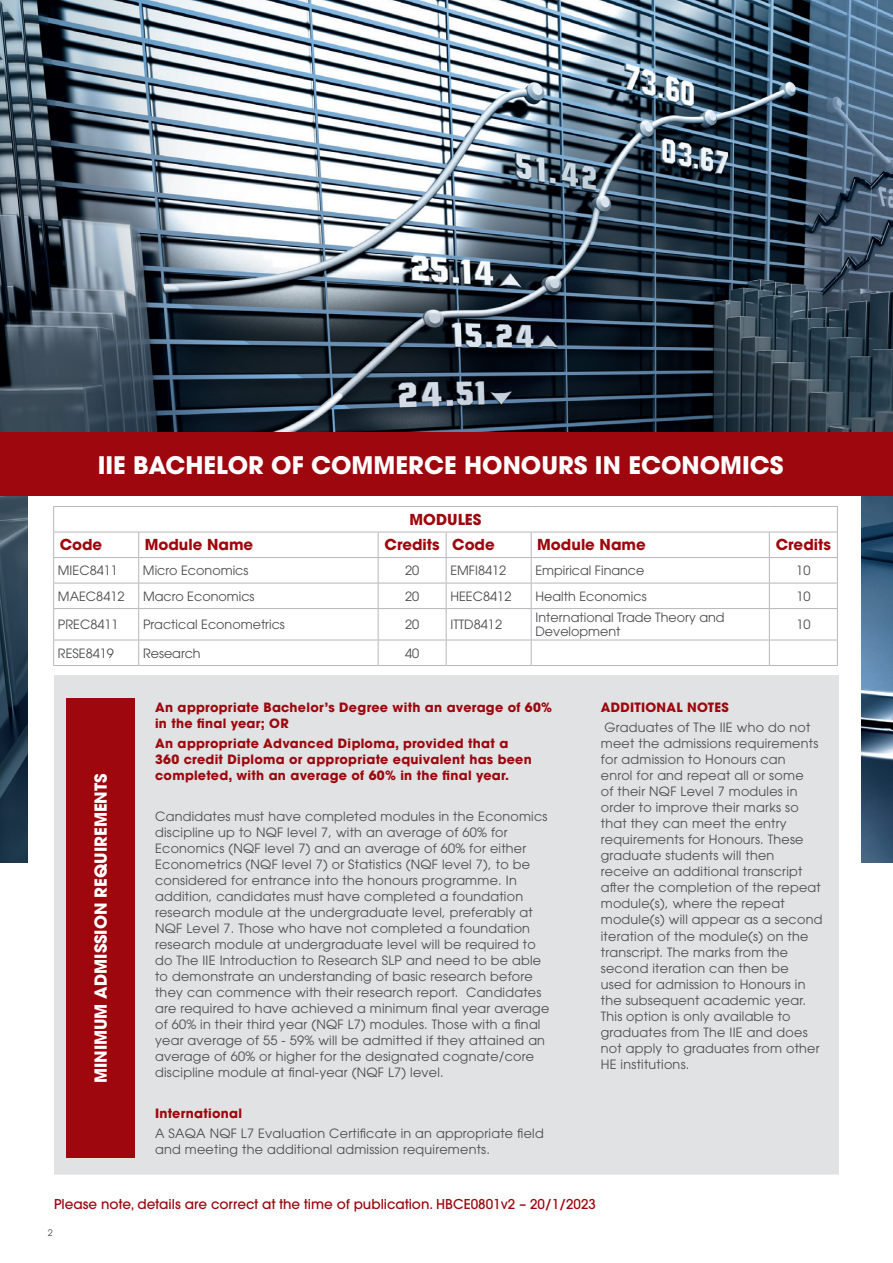
<style>
.page{position:relative;width:893px;height:1263px;background:#fff}
.page>*{position:absolute;margin:0;border:0;box-sizing:border-box;transform-origin:0 0}
.t1{font:700 24px "ITC Avant Garde Pro";color:#fff}
.t2{font:700 16.5px "ITC Avant Garde Pro";color:#fff}
.t3{font:700 15px "ITC Avant Garde Pro";color:#9d070d}
.t4{font:500 13.5px "ITC Avant Garde Pro";color:#9d070d}
.t5{font:12.75px/16px "ITC Avant Garde Pro";letter-spacing:.02em;color:#4b4c4d}
.t6{font:700 12.75px/16px "ITC Avant Garde Pro";letter-spacing:.02em;color:#9d070d}
.t7{font:12.75px/13.5px "ITC Avant Garde Pro";color:#4b4c4d}
.t8{font:9px "ITC Avant Garde Pro";color:#4b4c4d}
</style>
<div class="page">
<img style="left:0;top:0;width:893px;height:862px">
<div style="left:28px;top:495px;width:833px;height:618px;background:#fff"></div>
<div style="left:54px;top:675px;width:785px;height:500px;background:#e1e2e4"></div>
<div style="left:0;top:432px;width:893px;height:63px;background:#9d070d"></div>
<div style="left:66px;top:699px;width:69px;height:459px;background:#9d070d"></div>
<hr style="left:53px;top:506px;width:86px;height:1px;background:#b6b7bb">
<hr style="left:139px;top:506px;width:239px;height:1px;background:#b6b7bb">
<hr style="left:378px;top:506px;width:68px;height:1px;background:#b6b7bb">
<hr style="left:446px;top:506px;width:85px;height:1px;background:#b6b7bb">
<hr style="left:531px;top:506px;width:238px;height:1px;background:#b6b7bb">
<hr style="left:769px;top:506px;width:69px;height:1px;background:#b6b7bb">
<svg style="left:53px;top:507px;width:785px;height:101px"></svg>
<hr style="left:53px;top:608px;width:86px;height:1px;background:#b6b7bb">
<hr style="left:53px;top:609px;width:1px;height:31px;background:#b6b7bb">
<hr style="left:139px;top:608px;width:239px;height:1px;background:#b6b7bb">
<hr style="left:138px;top:609px;width:1px;height:31px;background:#b6b7bb">
<hr style="left:378px;top:608px;width:68px;height:1px;background:#b6b7bb">
<hr style="left:378px;top:609px;width:1px;height:31px;background:#b6b7bb">
<hr style="left:446px;top:608px;width:85px;height:1px;background:#b6b7bb">
<hr style="left:446px;top:609px;width:1px;height:31px;background:#b6b7bb">
<hr style="left:531px;top:608px;width:238px;height:1px;background:#b6b7bb">
<hr style="left:531px;top:609px;width:1px;height:31px;background:#b6b7bb">
<hr style="left:769px;top:608px;width:69px;height:1px;background:#b6b7bb">
<hr style="left:769px;top:609px;width:1px;height:31px;background:#b6b7bb">
<hr style="left:837px;top:609px;width:1px;height:31px;background:#b6b7bb">
<hr style="left:53px;top:640px;width:86px;height:1px;background:#b6b7bb">
<svg style="left:53px;top:640px;width:1px;height:25px"></svg>
<hr style="left:139px;top:640px;width:239px;height:1px;background:#b6b7bb">
<svg style="left:138px;top:640px;width:1px;height:25px"></svg>
<hr style="left:378px;top:640px;width:68px;height:1px;background:#b6b7bb">
<svg style="left:378px;top:640px;width:1px;height:25px"></svg>
<hr style="left:446px;top:640px;width:85px;height:1px;background:#b6b7bb">
<svg style="left:446px;top:640px;width:1px;height:25px"></svg>
<hr style="left:531px;top:640px;width:238px;height:1px;background:#b6b7bb">
<svg style="left:531px;top:640px;width:1px;height:25px"></svg>
<hr style="left:769px;top:640px;width:69px;height:1px;background:#b6b7bb">
<svg style="left:769px;top:640px;width:1px;height:25px"></svg>
<svg style="left:837px;top:640px;width:1px;height:25px"></svg>
<hr style="left:53px;top:665px;width:86px;height:1px;background:#b6b7bb">
<hr style="left:139px;top:665px;width:239px;height:1px;background:#b6b7bb">
<hr style="left:378px;top:665px;width:68px;height:1px;background:#b6b7bb">
<hr style="left:446px;top:665px;width:85px;height:1px;background:#b6b7bb">
<hr style="left:531px;top:665px;width:238px;height:1px;background:#b6b7bb">
<hr style="left:769px;top:665px;width:69px;height:1px;background:#b6b7bb">
<h1 class="t1" style="left:98px;top:449px;width:687px">IIE BACHELOR OF COMMERCE HONOURS IN ECONOMICS</h1>
<p class="t3" style="left:410px;top:509px;width:73px">MODULES</p>
<p class="t3" style="left:60px;top:535px;width:44px">Code</p>
<p class="t3" style="left:145px;top:535px;width:110px">Module Name</p>
<p class="t3" style="left:385px;top:535px;width:112px">Credits Code</p>
<p class="t3" style="left:537px;top:535px;width:110px">Module Name</p>
<p class="t3" style="left:776px;top:535px;width:57px">Credits</p>
<p class="t7" style="left:58px;top:563px;width:62px">MIEC8411</p>
<p class="t7" style="left:143px;top:563px;width:107px">Micro Economics</p>
<p class="t5" style="left:405px;top:562px;width:16px">20</p>
<p class="t7" style="left:450px;top:563px;width:57px">EMFI8412</p>
<p class="t7" style="left:535px;top:563px;width:110px">Empirical Finance</p>
<p class="t5" style="left:796px;top:562px;width:16px">10</p>
<p class="t7" style="left:58px;top:589px;width:68px">MAEC8412</p>
<p class="t7" style="left:143px;top:589px;width:113px">Macro Economics</p>
<p class="t5" style="left:405px;top:588px;width:16px">20</p>
<p class="t7" style="left:450px;top:589px;width:62px">HEEC8412</p>
<p class="t7" style="left:535px;top:589px;width:113px">Health Economics</p>
<p class="t5" style="left:796px;top:588px;width:16px">10</p>
<p class="t7" style="left:58px;top:617px;width:62px">PREC8411</p>
<p class="t7" style="left:143px;top:617px;width:143px">Practical Econometrics</p>
<p class="t5" style="left:405px;top:616px;width:16px">20</p>
<p class="t7" style="left:450px;top:617px;width:53px">ITTD8412</p>
<p class="t7" style="left:535px;top:611px;width:191px">International Trade Theory and<br>Development</p>
<p class="t5" style="left:796px;top:616px;width:16px">10</p>
<p class="t7" style="left:58px;top:646px;width:58px">RESE8419</p>
<p class="t7" style="left:143px;top:646px;width:59px">Research</p>
<p class="t5" style="left:405px;top:645px;width:16px">40</p>
<p class="t2" style="left:90px;top:1083px;width:311px;rotate:-90deg">MINIMUM ADMISSION REQUIREMENTS</p>
<p class="t6" style="left:155px;top:699px;width:399px">An appropriate Bachelor’s Degree with an average of 60% in the final year; OR</p>
<p class="t6" style="left:155px;top:735px;width:378px">An appropriate Advanced Diploma, provided that a<br>360 credit Diploma or appropriate equivalent has been completed, with an average of 60% in the final year.</p>
<p class="t5" style="left:155px;top:808px;width:396px">Candidates must have completed modules in the Economics discipline up to NQF level 7, with an average of 60% for Economics (NQF level 7) and an average of 60% for either Econometrics (NQF level 7) or Statistics (NQF level 7), to be considered for entrance into the honours programme. In addition, candidates must have completed a foundation research module at the undergraduate level, preferably at NQF Level 7. Those who have not completed a foundation research module at undergraduate level will be required to do The IIE Introduction to Research SLP and need to be able to demonstrate an understanding of basic research before they can commence with their research report. Candidates are required to have achieved a minimum final year average of 60% in their third year (NQF L7) modules. Those with a final year average of 55 - 59% will be admitted if they attained an average of 60% or higher for the designated cognate/core discipline module at final-year (NQF L7) level.</p>
<p class="t6" style="left:155px;top:1105px;width:89px">International</p>
<p class="t5" style="left:155px;top:1125px;width:390px">A SAQA NQF L7 Evaluation Certificate in an appropriate field and meeting the additional admission requirements.</p>
<p class="t6" style="left:601px;top:699px;width:130px">ADDITIONAL NOTES</p>
<p class="t5" style="left:601px;top:719px;width:223px">Graduates of The IIE who do not meet the admissions requirements for admission to Honours can<br>enrol for and repeat all or some<br>of their NQF Level 7 modules in order to improve their marks so that they can meet the entry requirements for Honours. These graduate students will then receive an additional transcript after the completion of the repeat module(s), where the repeat module(s) will appear as a second iteration of the module(s) on the transcript. The marks from the second iteration can then be<br>used for admission to Honours in the subsequent academic year.<br>This option is only available to graduates from The IIE and does not apply to graduates from other<br>HE institutions.</p>
<p class="t4" style="left:54px;top:1195px;width:544px">Please note, details are correct at the time of publication. HBCE0801v2 – 20/1/2023</p>
<p class="t8" style="left:48px;top:1227px;width:6px">2</p>
</div>
